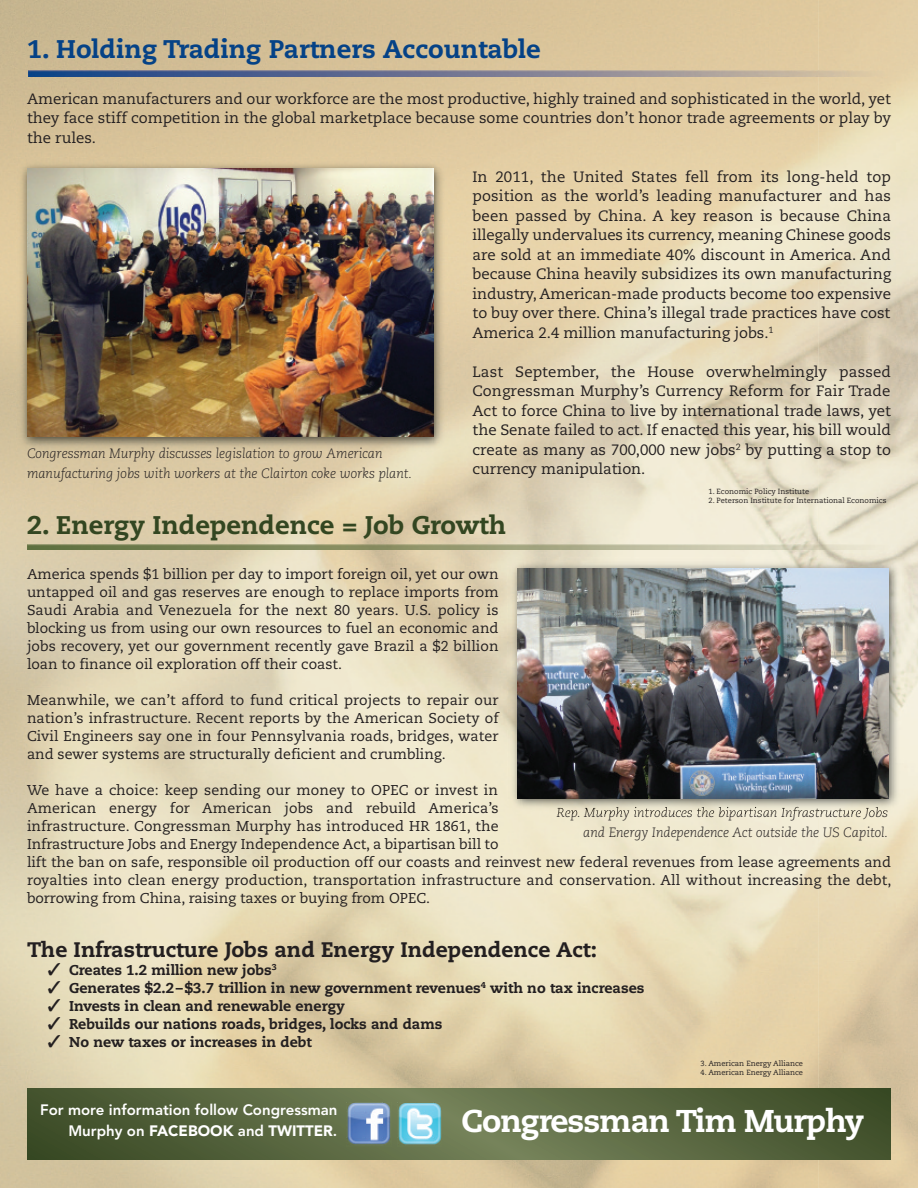
<style>
.page{position:relative;width:918px;height:1188px;background:#fff}
.page>*{position:absolute;margin:0;border:0;box-sizing:border-box;transform-origin:0 0}
.t1{font:800 31.5px "Caecilia";letter-spacing:-.03em;color:#fff}
.t2{font:800 25.5px "Caecilia";color:#054286}
.t3{font:800 25.5px "Caecilia";color:#334621}
.t4{font:800 21px "Caecilia";color:#231f20}
.t5{font:15px/19.5px "Caecilia";color:#231f20;text-align:justify}
.t6{font:800 15px/21px "Avenir";color:#fff;text-align:right}
.t7{font:14.25px/18px "Caecilia";color:#231f20;text-align:justify}
.t8{font:800 14.25px "Caecilia";color:#231f20}
.t9{font:italic 300 13.5px/19.5px "Caecilia";letter-spacing:-.005em;color:#231f20;text-align:right}
.t10{font:7.5px "Caecilia";color:#231f20}
.s1{font-weight:900}
</style>
<div class="page">
<img style="left:0;top:0;width:918px;height:1188px">
<svg style="left:27px;top:1088px;width:864px;height:71px;background:#56653e"></svg>
<img style="left:16px;top:158px;width:443px;height:294px">
<img style="left:28px;top:169px;width:405px;height:267px">
<img style="left:28px;top:71px;width:863px;height:5px">
<img style="left:27px;top:544px;width:864px;height:6px">
<img style="left:347px;top:1102px;width:44px;height:45px">
<img style="left:397px;top:1102px;width:45px;height:45px">
<img style="left:507px;top:557px;width:396px;height:257px">
<img style="left:557px;top:807px;width:82px;height:7px">
<img style="left:518px;top:568px;width:370px;height:230px">
<h2 class="t2" style="left:27px;top:38px;width:515px">1. Holding Trading Partners Accountable</h2>
<p class="t5" style="left:27px;top:90px;width:866px">American manufacturers and our workforce are the most productive, highly trained and sophisticated in the world, yet they face stiff competition in the global marketplace because some countries don’t honor trade agreements or play by the rules.</p>
<p class="t5" style="left:472px;top:168px;width:420px">In 2011, the United States fell from its long-held top position as the world’s leading manufacturer and has been passed by China. A key reason is because China illegally undervalues its currency, meaning Chinese goods are sold at an immediate 40% discount in America. And because China heavily subsidizes its own manufacturing industry, American-made products become too expensive to buy over there. China’s illegal trade practices have cost America 2.4 million manufacturing jobs.<sup>1</sup></p>
<p class="t5" style="left:472px;top:363px;width:420px">Last September, the House overwhelmingly passed Congressman Murphy’s Currency Reform for Fair Trade Act to force China to live by international trade laws, yet the Senate failed to act. If enacted this year, his bill would create as many as 700,000 new jobs<sup>2</sup> by putting a stop to currency manipulation.</p>
<p class="t9" style="left:27px;top:445px;width:387px;text-align:left">Congressman Murphy discusses legislation to grow American manufacturing jobs with workers at the Clairton coke works plant.</p>
<h2 class="t3" style="left:27px;top:514px;width:481px">2. Energy Independence = Job Growth</h2>
<p class="t10" style="left:709px;top:488px;width:102px">1. Economic Policy Institute</p>
<p class="t10" style="left:709px;top:498px;width:179px">2. Peterson Institute for International Economics</p>
<p class="t7" style="left:27px;top:566px;width:473px">America spends $1 billion per day to import foreign oil, yet our own untapped oil and gas reserves are enough to replace imports from Saudi Arabia and Venezuela for the next 80 years. U.S. policy is blocking us from using our own resources to fuel an economic and jobs recovery, yet our government recently gave Brazil a $2 billion loan to finance oil exploration off their coast.</p>
<p class="t7" style="left:27px;top:692px;width:473px">Meanwhile, we can’t afford to fund critical projects to repair our nation’s infrastructure. Recent reports by the American Society of Civil Engineers say one in four Pennsylvania roads, bridges, water and sewer systems are structurally deficient and crumbling.</p>
<p class="t7" style="left:27px;top:782px;width:866px;text-align:left">We have a choice: keep sending our money to OPEC or invest in<br>American energy for American jobs and rebuild America’s<br>infrastructure. Congressman Murphy has introduced HR 1861, the<br>Infrastructure Jobs and Energy Independence Act, a bipartisan bill to<br>lift the ban on safe, responsible oil production off our coasts and reinvest new federal revenues from lease agreements and royalties into clean energy production, transportation infrastructure and conservation. All without increasing the debt, borrowing from China, raising taxes or buying from OPEC.</p>
<h3 class="t4" style="left:27px;top:941px;width:571px">The Infrastructure Jobs and Energy Independence Act:</h3>
<p class="t8" style="left:48px;top:964px;width:230px">✓ Creates 1.2 million new jobs<sup>3</sup></p>
<p class="t8" style="left:48px;top:982px;width:598px">✓ Generates $2.2–$3.7 trillion in new government revenues<sup>4</sup> with no tax increases</p>
<p class="t8" style="left:48px;top:1000px;width:298px">✓ Invests in clean and renewable energy</p>
<p class="t8" style="left:48px;top:1018px;width:396px">✓ Rebuilds our nations roads, bridges, locks and dams</p>
<p class="t8" style="left:48px;top:1036px;width:265px">✓ No new taxes or increases in debt</p>
<p class="t9" style="left:557px;top:804px;width:333px">Rep. Murphy introduces the bipartisan Infrastructure Jobs and Energy Independence Act outside the US Capitol.</p>
<p class="t6" style="left:40px;top:1101px;width:299px">For more information follow Congressman<br>Murphy on <span class="s1">FACEBOOK</span> and <span class="s1">TWITTER</span>.</p>
<p class="t10" style="left:701px;top:1060px;width:104px">3. American Energy Alliance</p>
<p class="t10" style="left:701px;top:1069px;width:104px">4. American Energy Alliance</p>
<h1 class="t1" style="left:461px;top:1107px;width:404px">Congressman Tim Murphy</h1>
</div>
